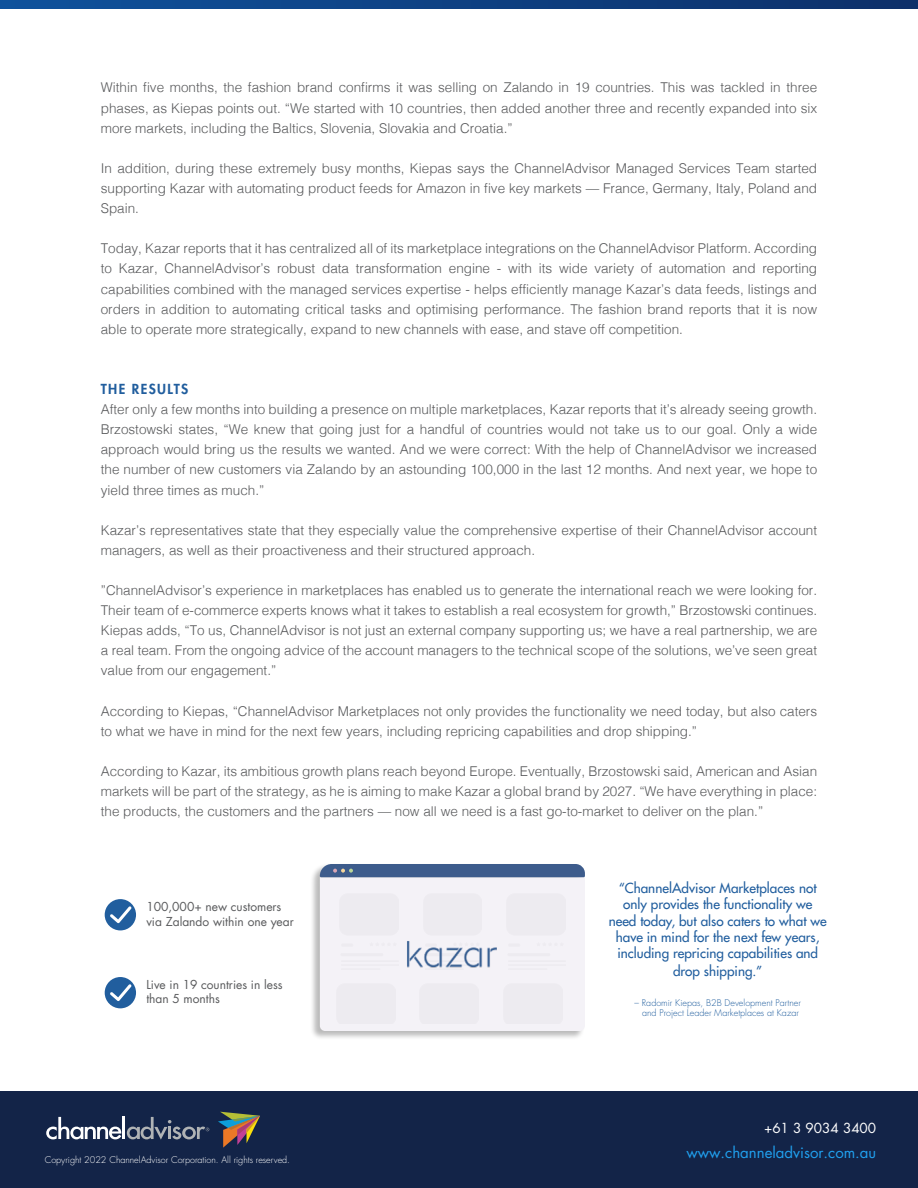
<style>
.page{position:relative;width:918px;height:1188px;background:#fff}
.page>*{position:absolute;margin:0;border:0;box-sizing:border-box;transform-origin:0 0}
.t1{font:15px "Futura Std";color:#20a0ef}
.t2{font:300 13.5px/20.1px "Helvetica";color:#58595b;text-align:justify}
.t3{font:500 13.5px/16.2px "Futura Std";color:#215e9e;text-align:center}
.t4{font:13.5px "Futura Std";color:#fff}
.t5{font:800 13.5px "Futura Std";letter-spacing:.1em;color:#215e9e}
.t6{font:12px/14.4px "Futura Std";color:#58595b}
.t7{font:300 9px/10.8px "Futura Std";color:#215e9e;text-align:right}
.t8{font:300 9px "Futura Std";color:#fff}
.s1{font-style:inherit}
</style>
<div class="page">
<svg style="left:0;top:0;width:918px;height:9px;background:#0e4082"></svg>
<div style="left:0;top:1092px;width:918px;height:96px;background:#132448"></div>
<svg style="left:218px;top:1112px;width:42px;height:36px"></svg>
<svg style="left:46px;top:1117px;width:75px;height:22px"></svg>
<hr style="left:123px;top:1117px;width:2px;height:22px;background:#fff">
<svg style="left:127px;top:1117px;width:82px;height:23px"></svg>
<div style="left:309px;top:862px;width:276px;height:177px;background:#000;opacity:.27"></div>
<svg style="left:320px;top:864px;width:265px;height:167px"></svg>
<div style="left:340px;top:893px;width:58px;height:77px;background:#edebf0"></div>
<div style="left:423px;top:893px;width:59px;height:44px;background:#edebf0"></div>
<div style="left:507px;top:893px;width:58px;height:77px;background:#edebf0"></div>
<div style="left:337px;top:984px;width:58px;height:39px;background:#edebf0"></div>
<div style="left:420px;top:984px;width:58px;height:39px;background:#edebf0"></div>
<div style="left:504px;top:984px;width:58px;height:39px;background:#edebf0"></div>
<div style="left:105px;top:899px;width:31px;height:31px;background:#215e9e;border-radius:50%"></div>
<svg style="left:110px;top:906px;width:22px;height:17px"></svg>
<div style="left:105px;top:977px;width:31px;height:31px;background:#215e9e;border-radius:50%"></div>
<svg style="left:110px;top:984px;width:22px;height:17px"></svg>
<img style="left:377px;top:937px;width:149px;height:33px">
<p class="t2" style="left:101px;top:77px;width:718px">Within five months, the fashion brand confirms it was selling on Zalando in 19 countries. This was tackled in three phases, as Kiepas points out. “We started with 10 countries, then added another three and recently expanded into six more markets, including the Baltics, Slovenia, Slovakia and Croatia.”</p>
<p class="t2" style="left:101px;top:157px;width:718px">In addition, during these extremely busy months, Kiepas says the ChannelAdvisor Managed Services Team started supporting Kazar with automating product feeds for Amazon in five key markets — France, Germany, Italy, Poland and Spain.</p>
<p class="t2" style="left:101px;top:238px;width:718px">Today, Kazar reports that it has centralized all of its marketplace integrations on the ChannelAdvisor Platform. According to Kazar, ChannelAdvisor’s robust data transformation engine - with its wide variety of automation and reporting capabilities combined with the managed services expertise - helps efficiently manage Kazar’s data feeds, listings and orders in addition to automating critical tasks and optimi<span class="s1">s</span>ing performance. The fashion brand reports that it is now able to operate more strategically, expand to new channels with ease, and stave off competition.</p>
<p class="t5" style="left:101px;top:380px;width:89px">THE RESULTS</p>
<p class="t2" style="left:101px;top:398px;width:718px">After only a few months into building a presence on multiple marketplaces, Kazar reports that it’s already seeing growth.<br>Brzostowski states, “We knew that going just for a handful of countries would not take us to our goal. Only a wide approach would bring us the results we wanted. And we were correct: With the help of ChannelAdvisor we increased the number of new customers via Zalando by an astounding 100,000 in the last 12 months. And next year, we hope to yield three times as much.”</p>
<p class="t2" style="left:101px;top:519px;width:718px">Kazar’s representatives state that they especially value the comprehensive expertise of their ChannelAdvisor account managers, as well as their proactiveness and their structured approach.</p>
<p class="t2" style="left:101px;top:579px;width:718px">”ChannelAdvisor’s experience in marketplaces has enabled us to generate the international reach we were looking for.<br>Their team of e-commerce experts knows what it takes to establish a real ecosystem for growth,” Brzostowski continues.<br>Kiepas adds, “To us, ChannelAdvisor is not just an external company supporting us; we have a real partnership, we are a real team. From the ongoing advice of the account managers to the technical scope of the solutions, we’ve seen great value from our engagement.”</p>
<p class="t2" style="left:101px;top:700px;width:718px">According to Kiepas, “ChannelAdvisor Marketplaces not only provides the functionality we need today, but also caters to what we have in mind for the next few years, including repricing capabilities and drop shipping.”</p>
<p class="t2" style="left:101px;top:760px;width:718px">According to Kazar, its ambitious growth plans reach beyond Europe. Eventually, Brzostowski said, American and Asian markets will be part of the strategy, as he is aiming to make Kazar a global brand by 2027. “We have everything in place: the products, the customers and the partners — now all we need is a fast go-to-market to deliver on the plan.”</p>
<p class="t6" style="left:146px;top:900px;width:149px">100,000+ new customers via Zalando within one year</p>
<p class="t6" style="left:146px;top:977px;width:138px">Live in 19 countries in less than 5 months</p>
<p class="t8" style="left:45px;top:1154px;width:247px">Copyright 2022 ChannelAdvisor Corporation. All rights reserved.</p>
<p class="t3" style="left:609px;top:880px;width:220px">“ChannelAdvisor Marketplaces not only provides the functionality we need today, but also caters to what we have in mind for the next few years, including repricing capabilities and</p>
<p class="t3" style="left:673px;top:963px;width:91px">drop shipping.”</p>
<p class="t7" style="left:635px;top:997px;width:168px">– Radomir Kiepas, B2B Development Partner and Project Leader Marketplaces at Kazar</p>
<p class="t4" style="left:764px;top:1119px;width:114px">+61 3 9034 3400</p>
<p class="t1" style="left:686px;top:1143px;width:191px">www.channeladvisor.com.au</p>
</div>
